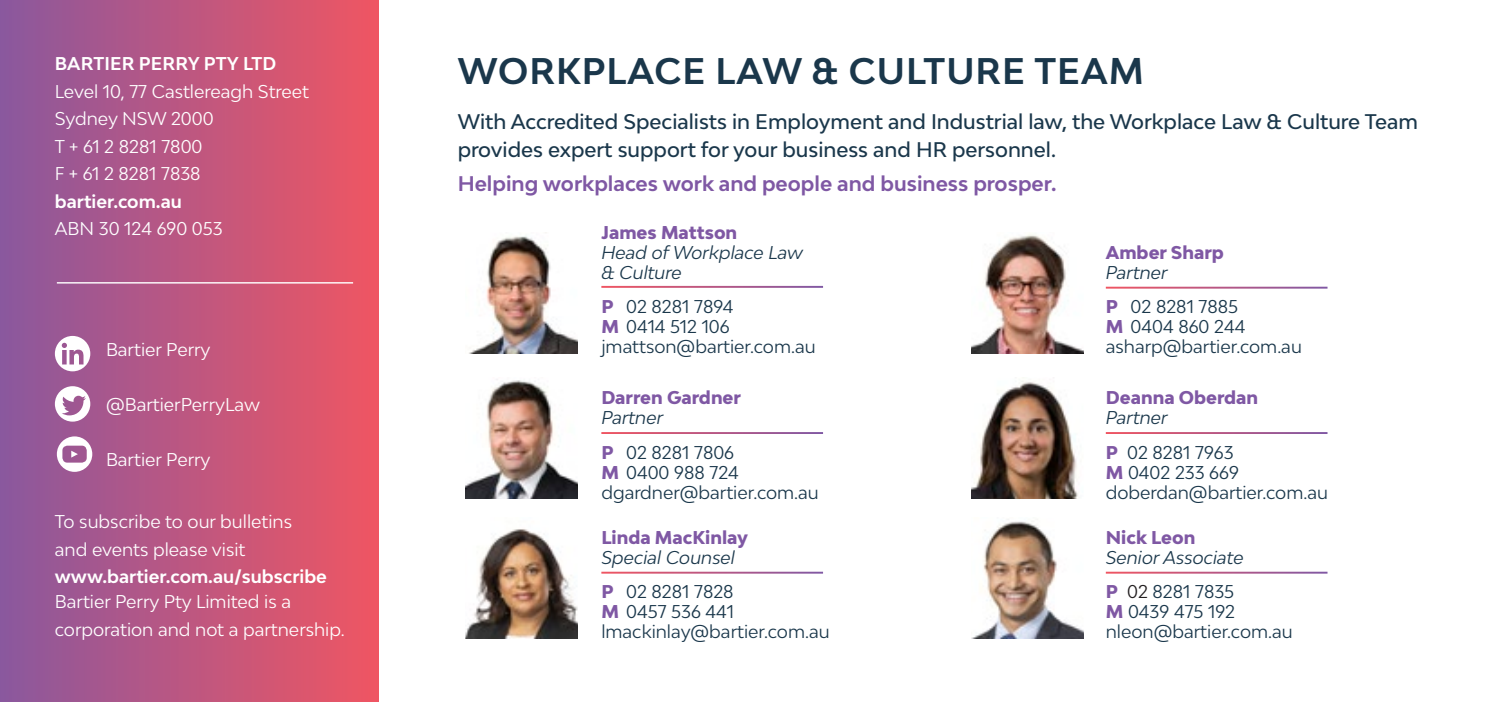
<style>
.page{position:relative;width:1489px;height:702px;background:#fff}
.page>*{position:absolute;margin:0;border:0;box-sizing:border-box;transform-origin:0 0}
.t1{font:700 35px "Bw Modelica";letter-spacing:.03em;color:#1a374b}
.t2{font:500 20px/27.5px "Bw Modelica";color:#1a374b}
.t3{font:700 20px "Bw Modelica";color:#7f58a4}
.t4{font:17.5px/20px "Bw Modelica";color:#1a374b}
.t5{font:17.5px/27.5px "Bw Modelica";color:#fff}
.t6{font:italic 17.5px/20px "Bw Modelica";color:#1a374b}
.t7{font:800 17.5px "Bw Modelica";color:#7f58a4}
.t8{font:700 17.5px "Bw Modelica";color:#fff}
.s1{font-weight:700}
.s2{font-weight:800;color:#7f58a4}
.s3{color:#231f20}
</style>
<div class="page">
<div style="left:0;top:0;width:378px;height:702px;background:linear-gradient(to right,#8a589e,#ef5663)"></div>
<img style="left:469px;top:232px;width:108px;height:121px">
<img style="left:971px;top:234px;width:112px;height:119px">
<img style="left:465px;top:379px;width:112px;height:119px">
<img style="left:465px;top:529px;width:112px;height:109px">
<img style="left:971px;top:381px;width:107px;height:117px">
<img style="left:971px;top:521px;width:112px;height:117px">
<svg style="left:55px;top:386px;width:35px;height:35px"></svg>
<svg style="left:55px;top:336px;width:35px;height:35px"></svg>
<svg style="left:57px;top:436px;width:35px;height:36px"></svg>
<hr style="left:57px;top:282px;width:296px;height:1px;background:#fff">
<p class="t8" style="left:55px;top:52px;width:223px">BARTIER PERRY PTY LTD</p>
<p class="t5" style="left:55px;top:77px;width:255px">Level 10, 77 Castlereagh Street<br>Sydney NSW 2000</p>
<p class="t5" style="left:55px;top:132px;width:149px">T + 61 2 8281 7800</p>
<p class="t5" style="left:55px;top:160px;width:147px">F + 61 2 8281 7838</p>
<p class="t8" style="left:55px;top:190px;width:128px">bartier.com.au</p>
<p class="t5" style="left:55px;top:215px;width:169px">ABN 30 124 690 053</p>
<p class="t5" style="left:106px;top:335px;width:106px">Bartier Perry</p>
<p class="t5" style="left:106px;top:390px;width:155px">@BartierPerryLaw</p>
<p class="t5" style="left:106px;top:445px;width:106px">Bartier Perry</p>
<p class="t5" style="left:55px;top:507px;width:273px">To subscribe to our bulletins and events please visit <span class="s1">www.bartier.com.au/subscribe</span></p>
<p class="t5" style="left:55px;top:587px;width:291px">Bartier Perry Pty Limited is a corporation and not a partnership.</p>
<p class="t1" style="left:458px;top:48px;width:687px">WORKPLACE LAW &amp; CULTURE TEAM</p>
<p class="t2" style="left:457px;top:107px;width:961px">With Accredited Specialists in Employment and Industrial law, the Workplace Law &amp; Culture Team provides expert support for your business and HR personnel.</p>
<p class="t3" style="left:457px;top:171px;width:600px">Helping workplaces work and people and business prosper.</p>
<p class="t7" style="left:601px;top:221px;width:137px">James Mattson</p>
<p class="t6" style="left:601px;top:242px;width:203px">Head of Workplace Law &amp; Culture</p>
<p class="t4" style="left:601px;top:296px;width:134px"><span class="s2">P</span> 02 8281 7894<br><span class="s2">M</span> 0414 512 106</p>
<p class="t4" style="left:601px;top:336px;width:216px">jmattson@bartier.com.au</p>
<p class="t7" style="left:601px;top:386px;width:141px">Darren Gardner</p>
<p class="t6" style="left:601px;top:407px;width:63px">Partner</p>
<p class="t4" style="left:601px;top:441px;width:139px"><span class="s2">P</span> 02 8281 7806<br><span class="s2">M</span> 0400 988 724</p>
<p class="t4" style="left:601px;top:481px;width:219px">dgardner@bartier.com.au</p>
<p class="t7" style="left:601px;top:526px;width:148px">Linda MacKinlay</p>
<p class="t6" style="left:601px;top:547px;width:135px">Special Counsel</p>
<p class="t4" style="left:601px;top:581px;width:134px"><span class="s2">P</span> 02 8281 7828<br><span class="s2">M</span> 0457 536 441</p>
<p class="t4" style="left:601px;top:621px;width:230px">lmackinlay@bartier.com.au</p>
<p class="t7" style="left:1105px;top:241px;width:120px">Amber Sharp</p>
<p class="t6" style="left:1105px;top:262px;width:63px">Partner</p>
<p class="t4" style="left:1105px;top:296px;width:141px"><span class="s2">P</span> 02 8281 7885<br><span class="s2">M</span> 0404 860 244</p>
<p class="t4" style="left:1105px;top:336px;width:197px">asharp@bartier.com.au</p>
<p class="t7" style="left:1105px;top:386px;width:154px">Deanna Oberdan</p>
<p class="t6" style="left:1105px;top:407px;width:63px">Partner</p>
<p class="t4" style="left:1105px;top:441px;width:134px"><span class="s2">P</span> 02 8281 7963<br><span class="s2">M</span> 0402 233 669</p>
<p class="t4" style="left:1105px;top:481px;width:224px">doberdan@bartier.com.au</p>
<p class="t7" style="left:1105px;top:526px;width:91px">Nick Leon</p>
<p class="t6" style="left:1105px;top:547px;width:139px">Senior Associate</p>
<p class="t4" style="left:1105px;top:581px;width:131px"><span class="s2">P</span> <span class="s3">02</span> 8281 7835<br><span class="s2">M</span> 0439 475 192</p>
<p class="t4" style="left:1105px;top:621px;width:188px">nleon@bartier.com.au</p>
</div>
